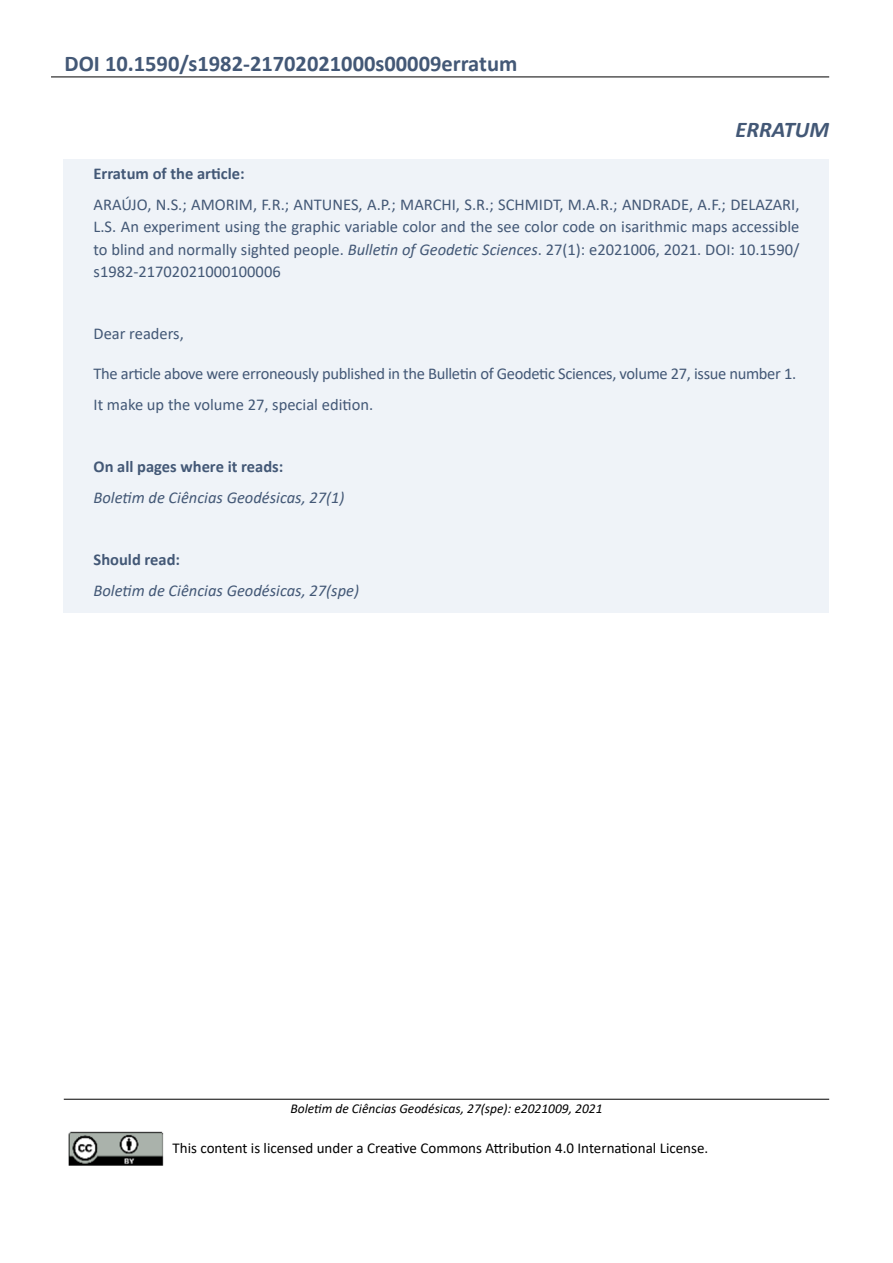
<style>
.page{position:relative;width:893px;height:1263px;background:#fff}
.page>*{position:absolute;margin:0;border:0;box-sizing:border-box;transform-origin:0 0}
.t1{font:700 22.5px "Calibri";color:#435876}
.t2{font:italic 700 22.5px "Calibri";color:#435876}
.t3{font:16.5px/22.5px "Calibri";letter-spacing:-.015em;color:#435876;text-align:justify}
.t4{font:italic 16.5px "Calibri";color:#435876}
.t5{font:700 16.5px "Calibri";color:#435876}
.t6{font:15px "Calibri";color:#000}
.t7{font:italic 13.5px "Calibri";color:#000}
.s1{font-style:italic}
</style>
<div class="page">
<hr style="left:64px;top:1099px;width:765px;height:1px;background:#000">
<div style="left:64px;top:159px;width:765px;height:454px;background:#eff3f8"></div>
<hr style="left:51px;top:77px;width:778px;height:1px;background:#000">
<img style="left:68px;top:1131px;width:96px;height:34px">
<h1 class="t1" style="left:65px;top:48px;width:454px">DOI 10.1590/s1982-21702021000s00009erratum</h1>
<h1 class="t2" style="left:736px;top:113px;width:95px">ERRATUM</h1>
<p class="t5" style="left:94px;top:162px;width:153px">Erratum of the article:</p>
<p class="t3" style="left:94px;top:193px;width:707px">ARAÚJO, N.S.; AMORIM, F.R.; ANTUNES, A.P.; MARCHI, S.R.; SCHMIDT, M.A.R.; ANDRADE, A.F.; DELAZARI, L.S. An experiment using the graphic variable color and the see color code on isarithmic maps accessible to blind and normally sighted people. <span class="s1">Bulletin of Geodetic Sciences</span>. 27(1): e2021006, 2021. DOI: 10.1590/ s1982-21702021000100006</p>
<p class="t3" style="left:94px;top:322px;width:92px">Dear readers,</p>
<p class="t3" style="left:94px;top:358px;width:704px;line-height:31px">The article above were erroneously published in the Bulletin of Geodetic Sciences, volume 27, issue number 1.<br>It make up the volume 27, special edition.</p>
<p class="t5" style="left:94px;top:455px;width:191px">On all pages where it reads:</p>
<p class="t4" style="left:94px;top:486px;width:253px">Boletim de Ciências Geodésicas, 27(1)</p>
<p class="t5" style="left:94px;top:548px;width:88px">Should read:</p>
<p class="t4" style="left:94px;top:579px;width:267px">Boletim de Ciências Geodésicas, 27(spe)</p>
<p class="t7" style="left:290px;top:1099px;width:314px">Boletim de Ciências Geodésicas, 27(spe): e2021009, 2021</p>
<p class="t6" style="left:173px;top:1138px;width:537px">This content is licensed under a Creative Commons Attribution 4.0 International License.</p>
</div>
